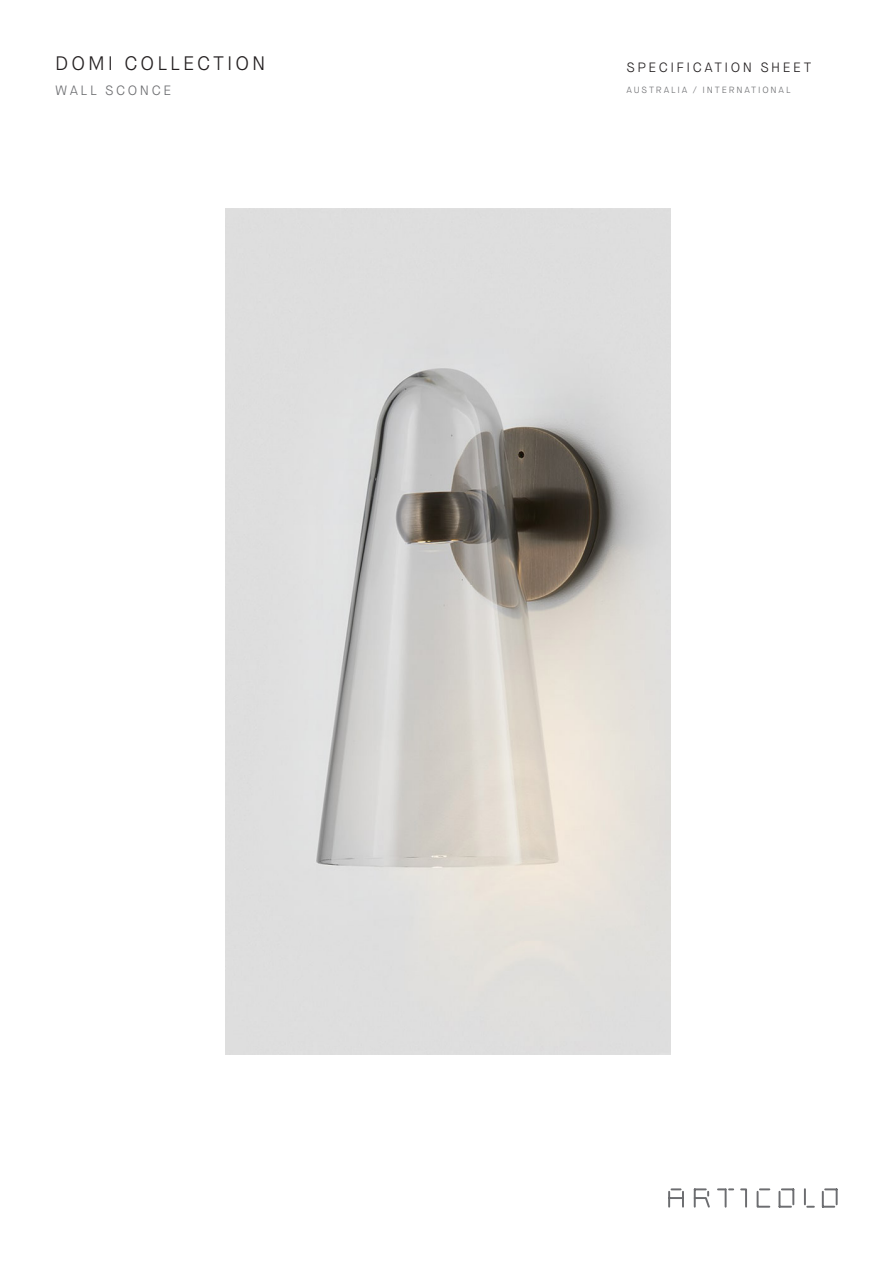
<style>
.page{position:relative;width:893px;height:1263px;background:#fff}
.page>*{position:absolute;margin:0;border:0;box-sizing:border-box;transform-origin:0 0}
.t1{font:300 19.5px "Maison Neue";letter-spacing:.15em;color:#231f20}
.t2{font:300 13.5px "Maison Neue";letter-spacing:.185em;color:#231f20}
.t3{font:300 13.5px "Maison Neue";letter-spacing:.19em;color:#6c6d70}
.t4{font:300 9px "Maison Neue";letter-spacing:.205em;color:#6c6d70}
</style>
<div class="page">
<svg style="left:668px;top:1188px;width:170px;height:20px"></svg>
<img style="left:225px;top:209px;width:446px;height:845px">
<p class="t1" style="left:55px;top:51px;width:212px">DOMI COLLECTION</p>
<p class="t3" style="left:55px;top:82px;width:118px">WALL SCONCE</p>
<h2 class="t2" style="left:627px;top:59px;width:186px">SPECIFICATION SHEET</h2>
<p class="t4" style="left:627px;top:84px;width:166px">AUSTRALIA / INTERNATIONAL</p>
</div>
